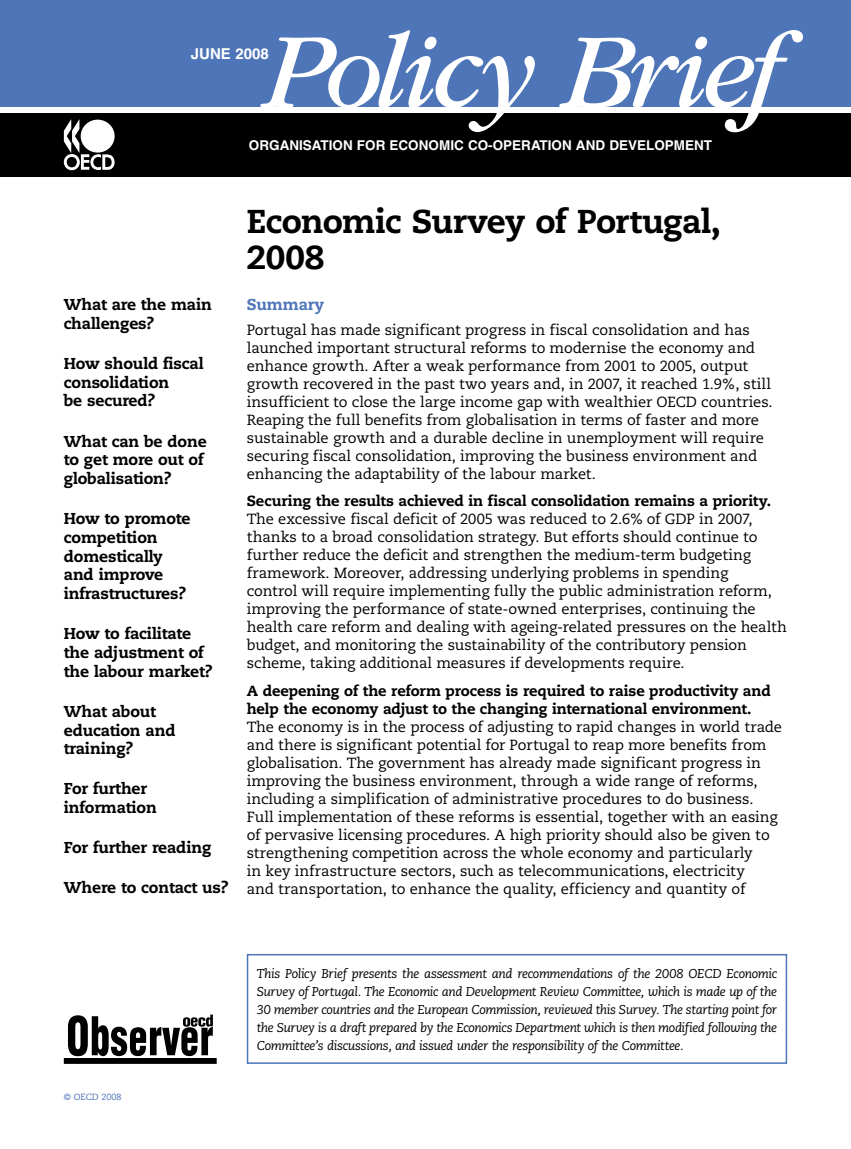
<style>
.page{position:relative;width:851px;height:1149px;background:#fff}
.page>*{position:absolute;margin:0;border:0;box-sizing:border-box;transform-origin:0 0}
.t1{font:italic 111px "ITC Garamond Std";letter-spacing:-.055em;color:#fff}
._01_Heading_1{font:800 33px/36px "Caecilia";letter-spacing:-.02em;color:#000}
._99_ToC{font:800 15.75px/18.8px "Caecilia";letter-spacing:-.01em;color:#000}
._01_Heading_2{font:800 15.75px "Caecilia";letter-spacing:-.01em;color:#4d75b7}
.t2{font:700 15px "Helvetica";color:#fff}
._00_Body{font:14.7px/18px "Caecilia";letter-spacing:-.005em;color:#000}
.t3{font:700 13.5px "Helvetica";color:#fff}
._00_Body-2{font:italic 12.75px/18px "Caecilia";letter-spacing:-.025em;color:#000;text-align:justify}
.t4{font:9px "Caecilia";color:#4d75b7}
.s1{font-weight:800}
</style>
<div class="page">
<div style="left:0;top:113px;width:850px;height:63px;background:#000"></div>
<div style="left:0;top:0;width:850px;height:106px;background:#4d75b7"></div>
<div style="left:64px;top:1057px;width:153px;height:6px;background:#000"></div>
<svg style="left:68px;top:1014px;width:145px;height:41px"></svg>
<div style="left:247px;top:953px;width:540px;height:110px;border:2px solid #4d75b7"></div>
<svg style="left:64px;top:119px;width:50px;height:51px"></svg>
<div style="left:81px;top:120px;width:34px;height:32px;background:#fff;border-radius:50%"></div>
<p class="t1" style="left:263px;top:11px;width:521px">Policy Brief</p>
<p class="t2" style="left:191px;top:44px;width:79px">JUNE 2008</p>
<p class="t3" style="left:249px;top:136px;width:464px">ORGANISATION FOR ECONOMIC CO-OPERATION AND DEVELOPMENT</p>
<p class="_99_ToC" style="left:64px;top:295px;width:150px">What are the main challenges?</p>
<p class="_99_ToC" style="left:64px;top:354px;width:141px">How should fiscal consolidation<br>be secured?</p>
<p class="_99_ToC" style="left:64px;top:431px;width:144px">What can be done to get more out of globalisation?</p>
<p class="_99_ToC" style="left:64px;top:509px;width:128px">How to promote competition domestically and improve infrastructures?</p>
<p class="_99_ToC" style="left:64px;top:624px;width:150px">How to facilitate the adjustment of the labour market?</p>
<p class="_99_ToC" style="left:64px;top:701px;width:113px">What about education and training?</p>
<p class="_99_ToC" style="left:64px;top:779px;width:94px">For further information</p>
<p class="_99_ToC" style="left:64px;top:838px;width:149px">For further reading</p>
<p class="_99_ToC" style="left:64px;top:878px;width:166px">Where to contact us?</p>
<p class="_01_Heading_1" style="left:247px;top:203px;width:475px">Economic Survey of Portugal,<br>2008</p>
<p class="_01_Heading_2" style="left:247px;top:295px;width:79px">Summary</p>
<p class="_00_Body" style="left:247px;top:320px;width:527px">Portugal has made significant progress in fiscal consolidation and has launched important structural reforms to modernise the economy and enhance growth. After a weak performance from 2001 to 2005, output growth recovered in the past two years and, in 2007, it reached 1.9%, still insufficient to close the large income gap with wealthier OECD countries.<br>Reaping the full benefits from globalisation in terms of faster and more sustainable growth and a durable decline in unemployment will require securing fiscal consolidation, improving the business environment and enhancing the adaptability of the labour market.</p>
<p class="_00_Body" style="left:247px;top:492px;width:541px"><span class="s1">Securing the results achieved in fiscal consolidation remains a priority.<br></span>The excessive fiscal deficit of 2005 was reduced to 2.6% of GDP in 2007, thanks to a broad consolidation strategy. But efforts should continue to further reduce the deficit and strengthen the medium-term budgeting framework. Moreover, addressing underlying problems in spending<br>control will require implementing fully the public administration reform, improving the performance of state-owned enterprises, continuing the health care reform and dealing with ageing-related pressures on the health budget, and monitoring the sustainability of the contributory pension scheme, taking additional measures if developments require.</p>
<p class="_00_Body" style="left:247px;top:681px;width:536px"><span class="s1">A deepening of the reform process is required to raise productivity and help the economy adjust to the changing international environment.<br></span>The economy is in the process of adjusting to rapid changes in world trade and there is significant potential for Portugal to reap more benefits from globalisation. The government has already made significant progress in improving the business environment, through a wide range of reforms, including a simplification of administrative procedures to do business.<br>Full implementation of these reforms is essential, together with an easing of pervasive licensing procedures. A high priority should also be given to strengthening competition across the whole economy and particularly<br>in key infrastructure sectors, such as telecommunications, electricity<br>and transportation, to enhance the quality, efficiency and quantity of</p>
<p class="t4" style="left:64px;top:1091px;width:59px">© OECD 2008</p>
<p class="_00_Body-2" style="left:257px;top:964px;width:521px">This Policy Brief presents the assessment and recommendations of the 2008 OECD Economic Survey of Portugal. The Economic and Development Review Committee, which is made up of the 30 member countries and the European Commission, reviewed this Survey. The starting point for the Survey is a draft prepared by the Economics Department which is then modified following the Committee’s discussions, and issued under the responsibility of the Committee.</p>
</div>
